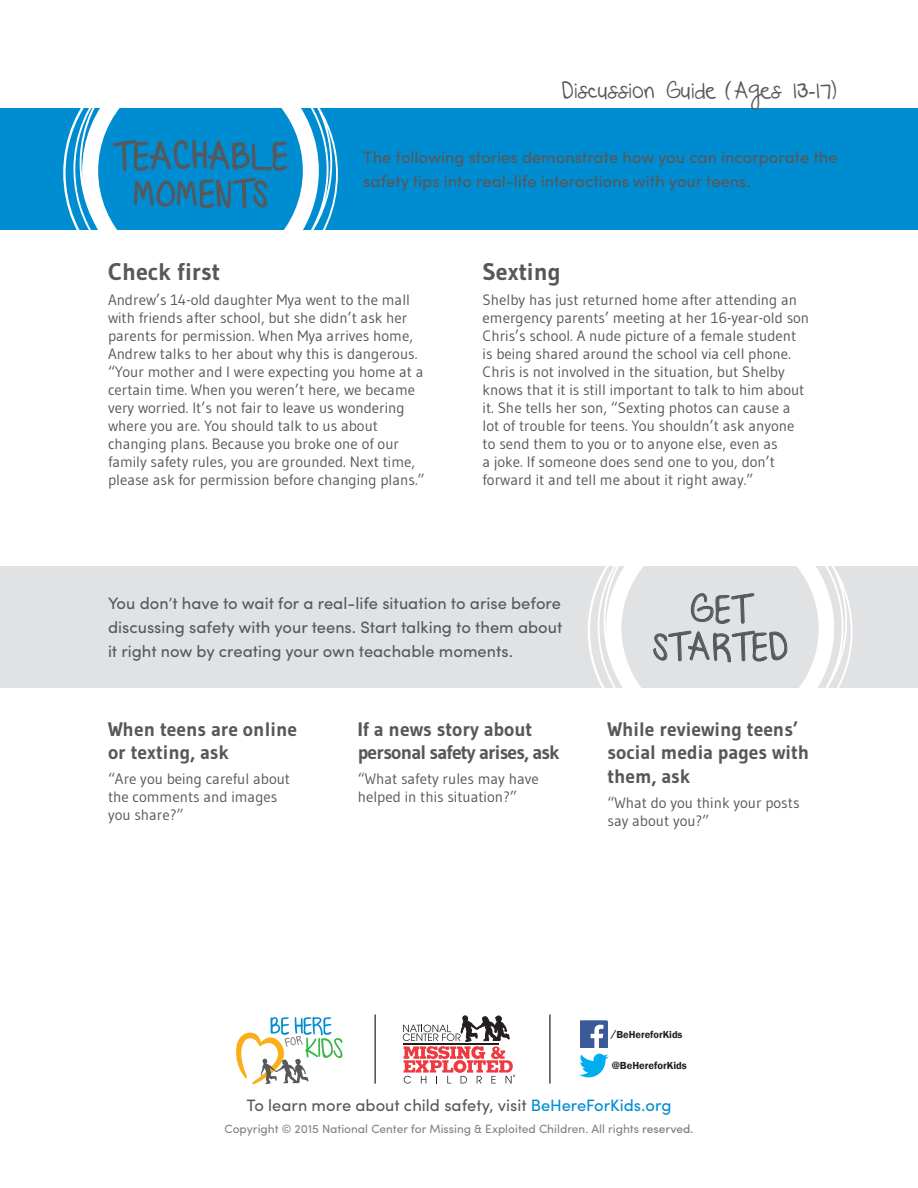
<style>
.page{position:relative;width:918px;height:1188px;background:#fff}
.page>*{position:absolute;margin:0;border:0;box-sizing:border-box;transform-origin:0 0}
.t1{font:36px "Beautiful Every Time";letter-spacing:.04em;color:#57585a}
.gudea{font:700 24px "Gudea";color:#57585a}
.t2{font:22.5px "Beautiful Every Time";letter-spacing:.01em;color:#57585a}
.gudea-2{font:700 19.5px/23.4px "Gudea";color:#57585a}
.gudea-3{font:700 19.5px/23.4px "Gudea";letter-spacing:-.04em;color:#57585a}
.passing_para{font:16.5px/24px "Sofia Pro";color:#57585a;text-align:justify}
.gudea-4{font:15px/18px "Gudea";color:#57585a}
.t3{font:12px "Sofia Pro";color:#808285}
.t4{font:600 10.5px "Franklin Gothic";color:#231f20}
.t5{font:600 10.35px "Franklin Gothic";color:#231f20}
.s1{color:#008cd0}
.s2{font-weight:500}
</style>
<div class="page">
<svg style="left:403px;top:1015px;width:112px;height:69px"></svg>
<svg style="left:236px;top:1017px;width:107px;height:67px"></svg>
<svg style="left:580px;top:1021px;width:28px;height:27px"></svg>
<svg style="left:579px;top:1054px;width:29px;height:23px"></svg>
<hr style="left:374px;top:1014px;width:2px;height:70px;background:#4b4c4d">
<hr style="left:549px;top:1014px;width:2px;height:70px;background:#4b4c4d">
<div style="left:0;top:566px;width:918px;height:121px;background:#e1e2e4"></div>
<svg style="left:588px;top:566px;width:265px;height:122px"></svg>
<svg style="left:691px;top:593px;width:64px;height:31px"></svg>
<svg style="left:653px;top:630px;width:135px;height:46px"></svg>
<div style="left:0;top:108px;width:918px;height:122px;background:#008cd0"></div>
<svg style="left:63px;top:108px;width:275px;height:122px"></svg>
<svg style="left:113px;top:108px;width:175px;height:113px"></svg>
<p class="t1" style="left:114px;top:135px;width:175px">TEACHABLE</p>
<p class="t1" style="left:134px;top:172px;width:135px">MOMENTS</p>
<p class="t2" style="left:562px;top:77px;width:277px">Discussion Guide ( Ages 13-17)</p>
<p class="passing_para" style="left:363px;top:144px;width:476px">The following stories demonstrate how you can incorporate the safety tips into real-life interactions with your teens.</p>
<p class="gudea" style="left:108px;top:256px;width:114px">Check first</p>
<p class="gudea-4" style="left:108px;top:290px;width:318px">Andrew’s 14-old daughter Mya went to the mall with friends after school, but she didn’t ask her parents for permission. When Mya arrives home, Andrew talks to her about why this is dangerous. “Your mother and I were expecting you home at a certain time. When you weren’t here, we became very worried. It’s not fair to leave us wondering where you are. You should talk to us about changing plans. Because you broke one of our family safety rules, you are grounded. Next time, please ask for permission before changing plans.”</p>
<p class="gudea" style="left:483px;top:256px;width:80px">Sexting</p>
<p class="gudea-4" style="left:483px;top:290px;width:328px">Shelby has just returned home after attending an emergency parents’ meeting at her 16-year-old son Chris’s school. A nude picture of a female student is being shared around the school via cell phone.<br>Chris is not involved in the situation, but Shelby knows that it is still important to talk to him about it. She tells her son, “Sexting photos can cause a lot of trouble for teens. You shouldn’t ask anyone to send them to you or to anyone else, even as<br>a joke. If someone does send one to you, don’t forward it and tell me about it right away.”</p>
<p class="passing_para" style="left:108px;top:590px;width:456px">You don’t have to wait for a real-life situation to arise before discussing safety with your teens. Start talking to them about it right now by creating your own teachable moments.</p>
<p class="gudea-2" style="left:108px;top:717px;width:191px">When teens are online or texting, ask</p>
<p class="gudea-4" style="left:108px;top:770px;width:184px">“Are you being careful about the comments and images you share?”</p>
<p class="gudea-3" style="left:358px;top:717px;width:204px">If a news story about personal safety arises, ask</p>
<p class="gudea-4" style="left:358px;top:770px;width:183px">“What safety rules may have helped in this situation?”</p>
<p class="t1" style="left:691px;top:588px;width:61px">GET</p>
<p class="t1" style="left:653px;top:625px;width:136px">STARTED</p>
<p class="gudea-2" style="left:608px;top:717px;width:203px">While reviewing teens’ social media pages with them, ask</p>
<p class="gudea-4" style="left:608px;top:793px;width:194px">“What do you think your posts say about you?”</p>
<p class="t5" style="left:611px;top:1028px;width:73px">/BeHereforKids</p>
<p class="t4" style="left:612px;top:1059px;width:77px">@BeHereforKids</p>
<p class="passing_para" style="left:247px;top:1092px;width:426px">To learn more about child safety, visit <span class="s1">BeHereForKids.org</span></p>
<p class="t3" style="left:225px;top:1119px;width:470px">Copyright © 2015 National Center for Missing &amp; Exploited Children. All rights <span class="s2">reserved.</span></p>
</div>
